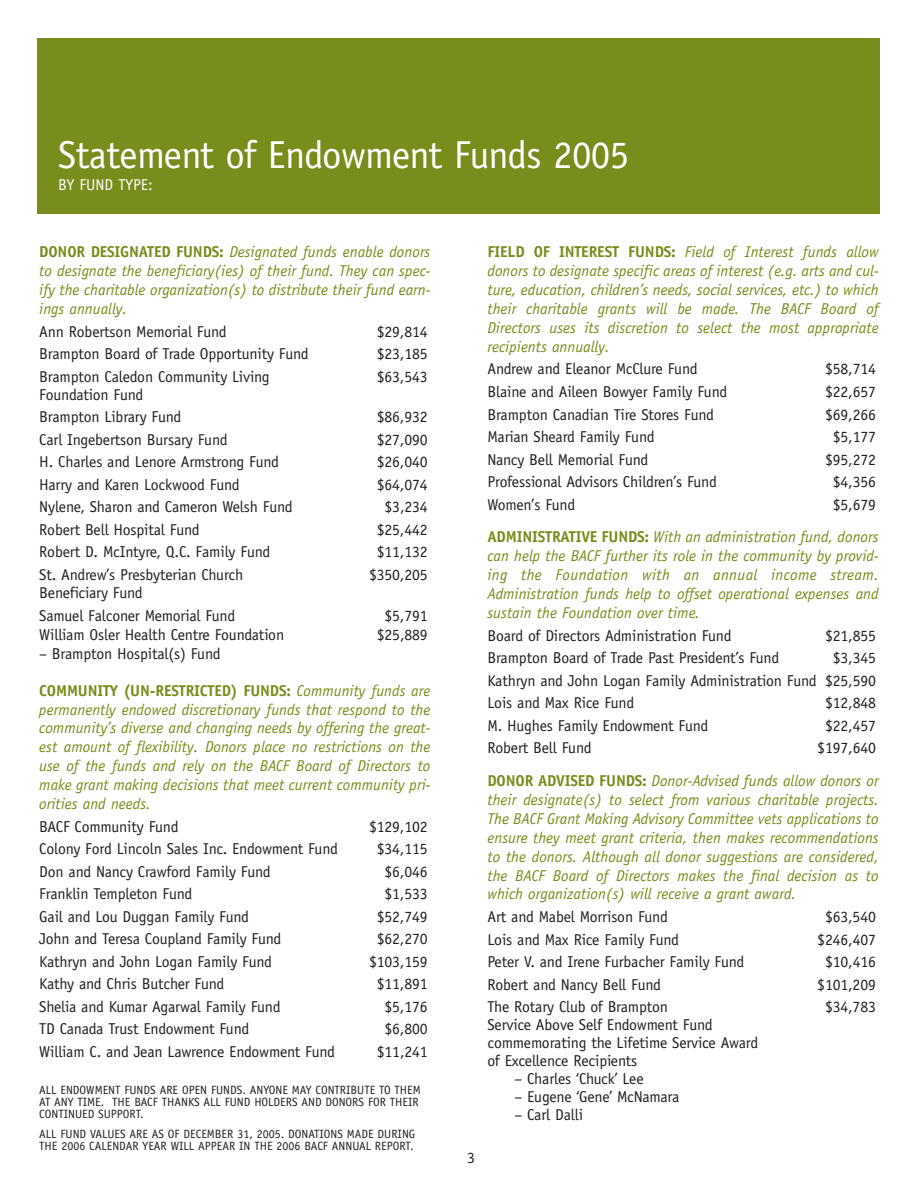
<style>
.page{position:relative;width:918px;height:1188px;background:#fff}
.page>*{position:absolute;margin:0;border:0;box-sizing:border-box;transform-origin:0 0}
.t1{font:39px "Officina Sans";letter-spacing:-.015em;color:#fff}
.t2{font:15.75px/22.5px "Officina Sans";letter-spacing:-.01em;color:#231f1f}
.t3{font:italic 15.75px/18.9px "Officina Sans";color:#778d1c;text-align:justify}
.t4{font:15.75px "Officina Sans";color:#fff}
.t5{font:12px/12px "Officina Sans";color:#231f1f}
.s1{font-weight:700;font-style:normal}
.s2{font-style:normal;color:#231f1f}
</style>
<div class="page">
<div style="left:38px;top:38px;width:842px;height:175px;background:#778d1c"></div>
<h1 class="t1" style="left:58px;top:139px;width:573px">Statement of Endowment Funds 2005</h1>
<p class="t4" style="left:58px;top:179px;width:96px">BY FUND TYPE:</p>
<p class="t3" style="left:39px;top:244px;width:393px"><span class="s1">DONOR DESIGNATED FUNDS:</span> Designated funds enable donors to designate the beneficiary(ies) of their fund. They can spec&shy;ify the charitable organization(s) to distribute their fund earn&shy;ings annually.</p>
<p class="t2" style="left:39px;top:321px;width:189px">Ann Robertson Memorial Fund</p>
<p class="t2" style="left:377px;top:321px;width:52px">$29,814</p>
<p class="t2" style="left:39px;top:344px;width:271px">Brampton Board of Trade Opportunity Fund</p>
<p class="t2" style="left:377px;top:344px;width:52px">$23,185</p>
<p class="t2" style="left:39px;top:366px;width:232px">Brampton Caledon Community Living</p>
<p class="t2" style="left:377px;top:366px;width:52px">$63,543</p>
<p class="t2" style="left:39px;top:384px;width:144px">Foundation Fund<br>Brampton Library Fund</p>
<p class="t2" style="left:377px;top:407px;width:52px">$86,932</p>
<p class="t2" style="left:39px;top:430px;width:190px">Carl Ingebertson Bursary Fund</p>
<p class="t2" style="left:377px;top:430px;width:52px">$27,090</p>
<p class="t2" style="left:39px;top:452px;width:241px">H. Charles and Lenore Armstrong Fund</p>
<p class="t2" style="left:377px;top:452px;width:52px">$26,040</p>
<p class="t2" style="left:39px;top:475px;width:202px">Harry and Karen Lockwood Fund</p>
<p class="t2" style="left:377px;top:475px;width:52px">$64,074</p>
<p class="t2" style="left:39px;top:497px;width:255px">Nylene, Sharon and Cameron Welsh Fund</p>
<p class="t2" style="left:385px;top:497px;width:45px">$3,234</p>
<p class="t2" style="left:39px;top:520px;width:162px">Robert Bell Hospital Fund</p>
<p class="t2" style="left:377px;top:520px;width:52px">$25,442</p>
<p class="t2" style="left:39px;top:542px;width:233px">Robert D. McIntyre, Q.C. Family Fund</p>
<p class="t2" style="left:377px;top:542px;width:52px">$11,132</p>
<p class="t2" style="left:39px;top:565px;width:205px">St. Andrew’s Presbyterian Church</p>
<p class="t2" style="left:369px;top:565px;width:60px">$350,205</p>
<p class="t2" style="left:39px;top:583px;width:197px">Beneficiary Fund<br>Samuel Falconer Memorial Fund</p>
<p class="t2" style="left:385px;top:605px;width:45px">$5,791</p>
<p class="t2" style="left:39px;top:625px;width:246px">William Osler Health Centre Foundation</p>
<p class="t2" style="left:377px;top:625px;width:52px">$25,889</p>
<p class="t2" style="left:39px;top:643px;width:183px">– Brampton Hospital(s) Fund</p>
<p class="t3" style="left:39px;top:682px;width:393px"><span class="s1">COMMUNITY (UN-RESTRICTED) FUNDS:</span> Community funds are permanently endowed discretionary funds that respond to the community’s diverse and changing needs by offering the great&shy;est amount of flexibility. Donors place no restrictions on the use of the funds and rely on the BACF Board of Directors to make grant making decisions that meet current community pri&shy;orities and needs.</p>
<p class="t2" style="left:39px;top:816px;width:141px">BACF Community Fund</p>
<p class="t2" style="left:369px;top:816px;width:60px">$129,102</p>
<p class="t2" style="left:39px;top:839px;width:300px">Colony Ford Lincoln Sales Inc. Endowment Fund</p>
<p class="t2" style="left:377px;top:839px;width:52px">$34,115</p>
<p class="t2" style="left:39px;top:861px;width:233px">Don and Nancy Crawford Family Fund</p>
<p class="t2" style="left:385px;top:861px;width:45px">$6,046</p>
<p class="t2" style="left:39px;top:884px;width:155px">Franklin Templeton Fund</p>
<p class="t2" style="left:385px;top:884px;width:45px">$1,533</p>
<p class="t2" style="left:39px;top:906px;width:211px">Gail and Lou Duggan Family Fund</p>
<p class="t2" style="left:377px;top:906px;width:52px">$52,749</p>
<p class="t2" style="left:39px;top:929px;width:244px">John and Teresa Coupland Family Fund</p>
<p class="t2" style="left:377px;top:929px;width:52px">$62,270</p>
<p class="t2" style="left:39px;top:952px;width:234px">Kathryn and John Logan Family Fund</p>
<p class="t2" style="left:369px;top:952px;width:60px">$103,159</p>
<p class="t2" style="left:39px;top:974px;width:187px">Kathy and Chris Butcher Fund</p>
<p class="t2" style="left:377px;top:974px;width:52px">$11,891</p>
<p class="t2" style="left:39px;top:997px;width:243px">Shelia and Kumar Agarwal Family Fund</p>
<p class="t2" style="left:385px;top:997px;width:45px">$5,176</p>
<p class="t2" style="left:39px;top:1019px;width:212px">TD Canada Trust Endowment Fund</p>
<p class="t2" style="left:385px;top:1019px;width:45px">$6,800</p>
<p class="t2" style="left:39px;top:1042px;width:297px">William C. and Jean Lawrence Endowment Fund</p>
<p class="t2" style="left:377px;top:1042px;width:52px">$11,241</p>
<p class="t5" style="left:39px;top:1085px;width:383px">ALL ENDOWMENT FUNDS ARE OPEN FUNDS. ANYONE MAY CONTRIBUTE TO THEM<br>AT ANY TIME. THE BACF THANKS ALL FUND HOLDERS AND DONORS FOR THEIR<br>CONTINUED SUPPORT.</p>
<p class="t5" style="left:39px;top:1129px;width:378px">ALL FUND VALUES ARE AS OF DECEMBER 31, 2005. DONATIONS MADE DURING<br>THE 2006 CALENDAR YEAR WILL APPEAR IN THE 2006 BACF ANNUAL REPORT.</p>
<p class="t2" style="left:467px;top:1148px;width:9px">3</p>
<p class="t3" style="left:487px;top:244px;width:393px"><span class="s1">FIELD OF INTEREST FUNDS:</span> Field of Interest funds allow donors to designate specific areas of interest (e.g. arts and cul&shy;ture, education, children’s needs, social services, etc.) to which their charitable grants will be made. The BACF Board of Directors uses its discretion to select the most appropriate recipients annually.</p>
<p class="t2" style="left:487px;top:359px;width:212px">Andrew and Eleanor McClure Fund</p>
<p class="t2" style="left:825px;top:359px;width:52px">$58,714</p>
<p class="t2" style="left:487px;top:382px;width:241px">Blaine and Aileen Bowyer Family Fund</p>
<p class="t2" style="left:825px;top:382px;width:52px">$22,657</p>
<p class="t2" style="left:487px;top:404px;width:228px">Brampton Canadian Tire Stores Fund</p>
<p class="t2" style="left:825px;top:404px;width:52px">$69,266</p>
<p class="t2" style="left:487px;top:427px;width:169px">Marian Sheard Family Fund</p>
<p class="t2" style="left:833px;top:427px;width:45px">$5,177</p>
<p class="t2" style="left:487px;top:449px;width:162px">Nancy Bell Memorial Fund</p>
<p class="t2" style="left:825px;top:449px;width:52px">$95,272</p>
<p class="t2" style="left:487px;top:472px;width:231px">Professional Advisors Children’s Fund</p>
<p class="t2" style="left:833px;top:472px;width:45px">$4,356</p>
<p class="t2" style="left:487px;top:494px;width:89px">Women’s Fund</p>
<p class="t3" style="left:487px;top:489px;width:393px;line-height:32.7px;text-align:right"><span class="s2">$5,679<br></span><span class="s1">ADMINISTRATIVE FUNDS:</span> With an administration fund, donors</p>
<p class="t3" style="left:487px;top:548px;width:393px">can help the BACF further its role in the community by provid&shy;ing the Foundation with an annual income stream.<br>Administration funds help to offset operational expenses and sustain the Foundation over time.</p>
<p class="t2" style="left:487px;top:625px;width:246px">Board of Directors Administration Fund</p>
<p class="t2" style="left:825px;top:625px;width:52px">$21,855</p>
<p class="t2" style="left:487px;top:648px;width:293px">Brampton Board of Trade Past President’s Fund</p>
<p class="t2" style="left:487px;top:648px;width:390px;text-align:justify;text-indent:345px">$3,345<br>Kathryn and John Logan Family Administration Fund $25,590<br>Lois and Max Rice Fund</p>
<p class="t2" style="left:825px;top:693px;width:52px">$12,848</p>
<p class="t2" style="left:487px;top:715px;width:222px">M. Hughes Family Endowment Fund</p>
<p class="t2" style="left:825px;top:715px;width:52px">$22,457</p>
<p class="t2" style="left:487px;top:738px;width:106px">Robert Bell Fund</p>
<p class="t3" style="left:487px;top:733px;width:393px;line-height:32.7px;text-align:right"><span class="s2">$197,640<br></span><span class="s1">DONOR ADVISED FUNDS:</span> Donor-Advised funds allow donors or</p>
<p class="t3" style="left:487px;top:791px;width:393px">their designate(s) to select from various charitable projects.<br>The BACF Grant Making Advisory Committee vets applications to ensure they meet grant criteria, then makes recommendations to the donors. Although all donor suggestions are considered, the BACF Board of Directors makes the final decision as to which organization(s) will receive a grant award.</p>
<p class="t2" style="left:487px;top:907px;width:182px">Art and Mabel Morrison Fund</p>
<p class="t2" style="left:825px;top:907px;width:52px">$63,540</p>
<p class="t2" style="left:487px;top:929px;width:193px">Lois and Max Rice Family Fund</p>
<p class="t2" style="left:817px;top:929px;width:60px">$246,407</p>
<p class="t2" style="left:487px;top:952px;width:258px">Peter V. and Irene Furbacher Family Fund</p>
<p class="t2" style="left:825px;top:952px;width:52px">$10,416</p>
<p class="t2" style="left:487px;top:974px;width:175px">Robert and Nancy Bell Fund</p>
<p class="t2" style="left:817px;top:974px;width:60px">$101,209</p>
<p class="t2" style="left:487px;top:997px;width:182px">The Rotary Club of Brampton</p>
<p class="t2" style="left:825px;top:997px;width:52px">$34,783</p>
<p class="t2" style="left:487px;top:1017px;width:272px;line-height:18px">Service Above Self Endowment Fund commemorating the Lifetime Service Award of Excellence Recipients</p>
<p class="t2" style="left:514px;top:1069px;width:131px">– Charles ‘Chuck’ Lee</p>
<p class="t2" style="left:514px;top:1087px;width:166px">– Eugene ‘Gene’ McNamara</p>
<p class="t2" style="left:514px;top:1105px;width:70px">– Carl Dalli</p>
</div>
